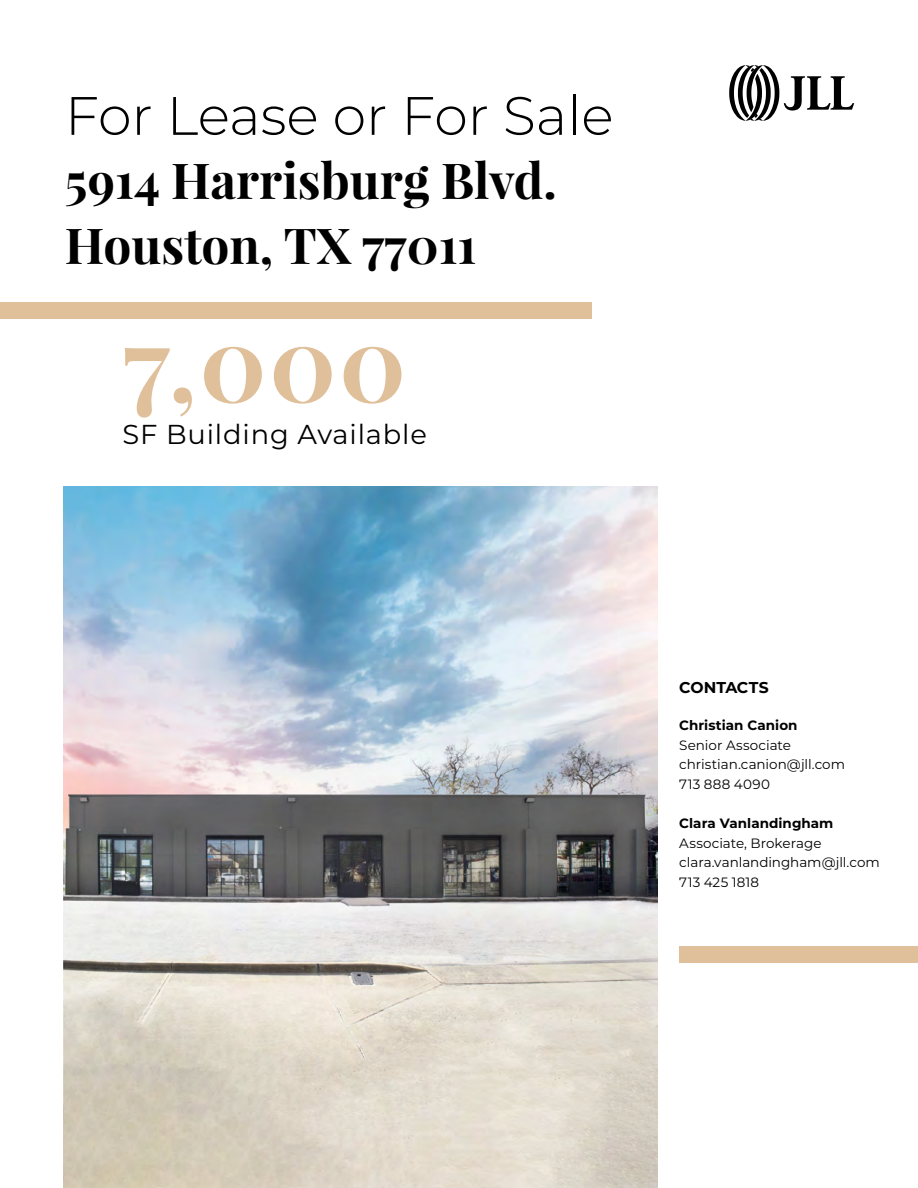
<style>
.page{position:relative;width:918px;height:1188px;background:#fff}
.page>*{position:absolute;margin:0;border:0;box-sizing:border-box;transform-origin:0 0}
.t1{font:700 104.25px "Playfair Display";color:#dfc09a}
.t2{font:300 54px "Montserrat";color:#000}
.t3{font:700 49.5px/64.5px "Playfair Display";color:#000}
.t4{font:27.3px "Montserrat";letter-spacing:.03em;color:#000}
.t5{font:700 15.6px "Montserrat";color:#000}
.t6{font:13.5px/19.6px "Montserrat";color:#000}
.t7{font:700 13.5px "Montserrat";letter-spacing:.005em;color:#000}
</style>
<div class="page">
<img style="left:64px;top:486px;width:593px;height:702px">
<div style="left:0;top:302px;width:592px;height:17px;background:#dfc09a"></div>
<div style="left:679px;top:946px;width:239px;height:17px;background:#dfc09a"></div>
<svg style="left:729px;top:65px;width:125px;height:56px"></svg>
<h2 class="t2" style="left:65px;top:79px;width:550px">For Lease or For Sale</h2>
<h3 class="t3" style="left:65px;top:148px;width:493px">5914 Harrisburg Blvd.<br>Houston, TX 77011</h3>
<h1 class="t1" style="left:122px;top:297px;width:285px">7,000</h1>
<h3 class="t4" style="left:122px;top:416px;width:306px">SF Building Available</h3>
<p class="t5" style="left:679px;top:676px;width:91px">CONTACTS</p>
<p class="t7" style="left:679px;top:715px;width:120px">Christian Canion</p>
<p class="t6" style="left:679px;top:734px;width:167px">Senior Associate christian.canion@jll.com<br>713 888 4090</p>
<p class="t7" style="left:679px;top:813px;width:156px">Clara Vanlandingham</p>
<p class="t6" style="left:679px;top:832px;width:202px">Associate, Brokerage clara.vanlandingham@jll.com<br>713 425 1818</p>
</div>
